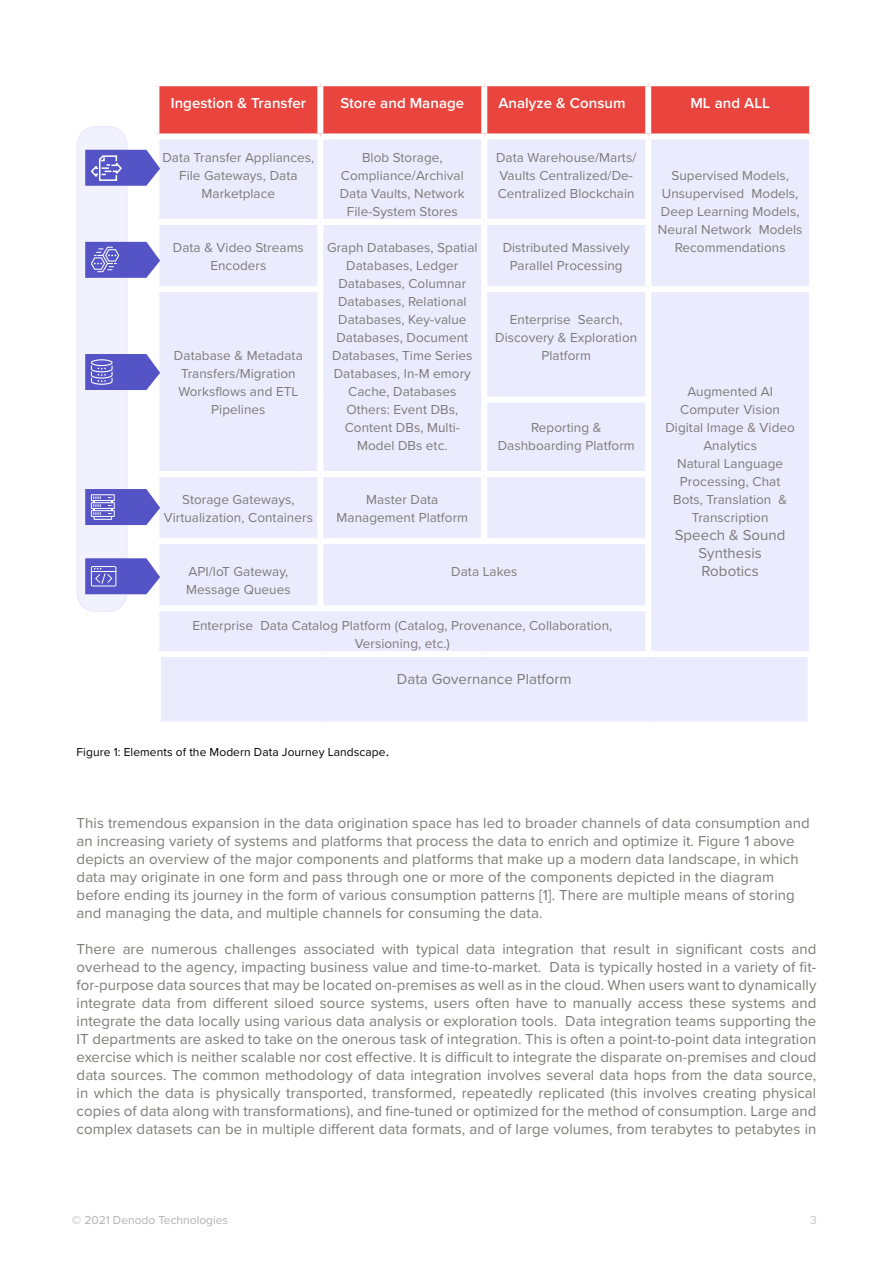
<style>
.page{position:relative;width:893px;height:1263px;background:#fff}
.page>*{position:absolute;margin:0;border:0;box-sizing:border-box;transform-origin:0 0}
.t1{font:15px/18px "Proxima Nova";letter-spacing:.005em;color:#7e7a79;text-align:center}
.t2{font:600 15px "Proxima Nova";letter-spacing:.005em;color:#fff}
.t3{font:13.5px/18px "Proxima Nova";letter-spacing:.005em;color:#7e7a79;text-align:center}
.t4{font:12px "Proxima Nova";letter-spacing:.005em;color:#000}
.t5{font:12px "Proxima Nova";color:#b3b2b2}
.t6{font:12px "Proxima Nova";color:#c2c2c2}
.s1{color:#e9453e}
.s2{font-size:15px}
</style>
<div class="page">
<div style="left:159px;top:86px;width:650px;height:47px;background:#e9453e"></div>
<div style="left:159px;top:139px;width:650px;height:583px;background:#ebebfe"></div>
<div style="left:317px;top:86px;width:6px;height:47px;background:#fff"></div>
<div style="left:481px;top:86px;width:6px;height:47px;background:#fff"></div>
<div style="left:645px;top:86px;width:6px;height:47px;background:#fff"></div>
<div style="left:317px;top:139px;width:6px;height:80px;background:#fff"></div>
<div style="left:481px;top:139px;width:6px;height:80px;background:#fff"></div>
<div style="left:645px;top:139px;width:6px;height:80px;background:#fff"></div>
<div style="left:153px;top:219px;width:167px;height:6px;background:#fff"></div>
<div style="left:320px;top:219px;width:164px;height:6px;background:#fff"></div>
<div style="left:317px;top:225px;width:6px;height:61px;background:#fff"></div>
<div style="left:484px;top:219px;width:167px;height:6px;background:#fff"></div>
<div style="left:481px;top:225px;width:6px;height:61px;background:#fff"></div>
<div style="left:645px;top:225px;width:6px;height:61px;background:#fff"></div>
<div style="left:153px;top:286px;width:170px;height:6px;background:#fff"></div>
<div style="left:317px;top:292px;width:6px;height:108px;background:#fff"></div>
<div style="left:317px;top:400px;width:6px;height:71px;background:#fff"></div>
<div style="left:481px;top:286px;width:167px;height:6px;background:#fff"></div>
<div style="left:481px;top:292px;width:6px;height:105px;background:#fff"></div>
<div style="left:648px;top:286px;width:167px;height:6px;background:#fff"></div>
<div style="left:645px;top:292px;width:6px;height:105px;background:#fff"></div>
<div style="left:481px;top:397px;width:170px;height:6px;background:#fff"></div>
<div style="left:481px;top:403px;width:6px;height:68px;background:#fff"></div>
<div style="left:645px;top:403px;width:6px;height:68px;background:#fff"></div>
<div style="left:153px;top:471px;width:167px;height:6px;background:#fff"></div>
<div style="left:320px;top:471px;width:164px;height:6px;background:#fff"></div>
<div style="left:317px;top:477px;width:6px;height:61px;background:#fff"></div>
<div style="left:484px;top:471px;width:167px;height:6px;background:#fff"></div>
<div style="left:481px;top:477px;width:6px;height:61px;background:#fff"></div>
<div style="left:645px;top:477px;width:6px;height:61px;background:#fff"></div>
<div style="left:153px;top:538px;width:167px;height:6px;background:#fff"></div>
<div style="left:320px;top:538px;width:164px;height:6px;background:#fff"></div>
<div style="left:317px;top:544px;width:6px;height:61px;background:#fff"></div>
<div style="left:484px;top:538px;width:167px;height:6px;background:#fff"></div>
<div style="left:645px;top:544px;width:6px;height:61px;background:#fff"></div>
<div style="left:153px;top:605px;width:167px;height:6px;background:#fff"></div>
<div style="left:320px;top:605px;width:164px;height:6px;background:#fff"></div>
<div style="left:484px;top:605px;width:167px;height:6px;background:#fff"></div>
<div style="left:645px;top:611px;width:6px;height:40px;background:#fff"></div>
<div style="left:153px;top:651px;width:167px;height:6px;background:#fff"></div>
<div style="left:320px;top:651px;width:164px;height:6px;background:#fff"></div>
<div style="left:484px;top:651px;width:164px;height:6px;background:#fff"></div>
<div style="left:648px;top:651px;width:167px;height:6px;background:#fff"></div>
<div style="left:152px;top:657px;width:9px;height:65px;background:#fff"></div>
<div style="left:808px;top:657px;width:9px;height:65px;background:#fff"></div>
<div style="left:77px;top:127px;width:50px;height:484px;background:#f2f2fe;border-radius:18px"></div>
<div style="left:77px;top:126px;width:51px;height:486px;border:2px solid #ebebfe;border-radius:18px"></div>
<svg style="left:85px;top:354px;width:75px;height:36px;background:#6d6dcf"></svg>
<svg style="left:85px;top:489px;width:75px;height:36px;background:#7373d1"></svg>
<svg style="left:85px;top:558px;width:75px;height:36px;background:#6d6dcf"></svg>
<svg style="left:85px;top:242px;width:75px;height:36px;background:#6f6fcf"></svg>
<svg style="left:85px;top:150px;width:75px;height:36px;background:#7171d0"></svg>
<p class="t2" style="left:171px;top:92px;width:137px">Ingestion &amp; Transfer</p>
<p class="t2" style="left:340px;top:92px;width:125px">Store and Manage</p>
<p class="t2" style="left:498px;top:92px;width:137px">Analyze &amp; Consum<span class="s1">e</span></p>
<p class="t2" style="left:690px;top:92px;width:81px">ML and ALL</p>
<p class="t3" style="left:162px;top:148px;width:153px">Data Transfer Appliances,<br>File Gateways, Data<br>Marketplace</p>
<p class="t3" style="left:340px;top:148px;width:127px">Blob Storage,<br>Compliance/Archival<br>Data Vaults, Network<br>File-System Stores</p>
<p class="t3" style="left:496px;top:148px;width:142px;text-align:left">Data Warehouse/Marts/<br>Vaults Centralized/De-<br>CentraIized Blockchain</p>
<p class="t3" style="left:658px;top:166px;width:146px">Supervised Models,<br>Unsupervised Models,<br>Deep Learning Models,<br>Neural Network Models</p>
<p class="t3" style="left:327px;top:238px;width:152px">Graph Databases, Spatial<br>Databases, Ledger<br>Databases, Columnar<br>Databases, Relational<br>Databases, Key-value<br>Databases, Document<br>Databases, Time Series<br>Databases, In-M emory<br>Cache, Databases<br>Others: Event DBs,<br>Content DBs, Multi-<br>Model DBs etc.</p>
<p class="t3" style="left:503px;top:238px;width:129px">Distributed Massively<br>Parallel Processing</p>
<p class="t3" style="left:173px;top:238px;width:133px">Data &amp; Video Streams</p>
<p class="t3" style="left:675px;top:238px;width:112px">Recommendations</p>
<p class="t3" style="left:210px;top:256px;width:58px">Encoders</p>
<p class="t3" style="left:495px;top:310px;width:144px">Enterprise Search,<br>Discovery &amp; Exploration<br>Platform</p>
<p class="t3" style="left:174px;top:346px;width:130px">Database &amp; Metadata<br>Transfers/Migration<br>Worksflows and ETL<br>Pipelines</p>
<p class="t3" style="left:665px;top:382px;width:131px">Augmented AI<br>Computer Vision<br>Digital Image &amp; Video<br>Analytics<br>Natural Language<br>Processing, Chat<br>Bots, Translation &amp;<br>Transcription</p>
<p class="t1" style="left:675px;top:525px;width:112px">Speech &amp; Sound<br>Synthesis<br>Robotics</p>
<p class="t3" style="left:498px;top:418px;width:139px">Reporting &amp;<br>Dashboarding Platform</p>
<p class="t3" style="left:164px;top:490px;width:151px">Storage Gateways,<br>Virtualization, Containers</p>
<p class="t3" style="left:337px;top:490px;width:133px">Master Data<br>Management Platform</p>
<p class="t3" style="left:186px;top:562px;width:106px;text-align:left">API/IoT Gateway,<br>Message Queues</p>
<p class="t3" style="left:451px;top:562px;width:68px">Data Lakes</p>
<p class="t3" style="left:192px;top:616px;width:421px">Enterprise Data Catalog Platform (Catalog, Provenance, Collaboration,<br>Versioning, etc.)</p>
<p class="t1" style="left:397px;top:669px;width:176px">Data Governance Platform</p>
<p class="t4" style="left:77px;top:743px;width:314px">Figure 1: Elements of the Modern Data Journey Landscape<span class="s2">.</span></p>
<p class="t1" style="left:77px;top:813px;width:734px;text-align:left">This tremendous expansion in the data origination space has led to broader channels of data consumption and an increasing variety of systems and platforms that process the data to enrich and optimize it. Figure 1 above depicts an overview of the major components and platforms that make up a modern data landscape, in which data may originate in one form and pass through one or more of the components depicted in the diagram before ending its journey in the form of various consumption patterns [1]. There are multiple means of storing and managing the data, and multiple channels for consuming the data.</p>
<p class="t1" style="left:77px;top:939px;width:741px;text-align:justify">There are numerous challenges associated with typical data integration that result in significant costs and overhead to the agency, impacting business value and time-to-market. Data is typically hosted in a variety of fit&shy;for-purpose data sources that may be located on-premises as well as in the cloud. When users want to dynamically integrate data from different siloed source systems, users often have to manually access these systems and integrate the data locally using various data analysis or exploration tools. Data integration teams supporting the IT departments are asked to take on the onerous task of integration. This is often a point-to-point data integration exercise which is neither scalable nor cost effective. It is difficult to integrate the disparate on-premises and cloud data sources. The common methodology of data integration involves several data hops from the data source, in which the data is physically transported, transformed, repeatedly replicated (this involves creating physical copies of data along with transformations), and fine-tuned or optimized for the method of consumption. Large and complex datasets can be in multiple different data formats, and of large volumes, from terabytes to petabytes in</p>
<p class="t5" style="left:72px;top:1211px;width:158px">© 2021 Denodo Technologies</p>
<p class="t6" style="left:810px;top:1211px;width:8px">3</p>
</div>
